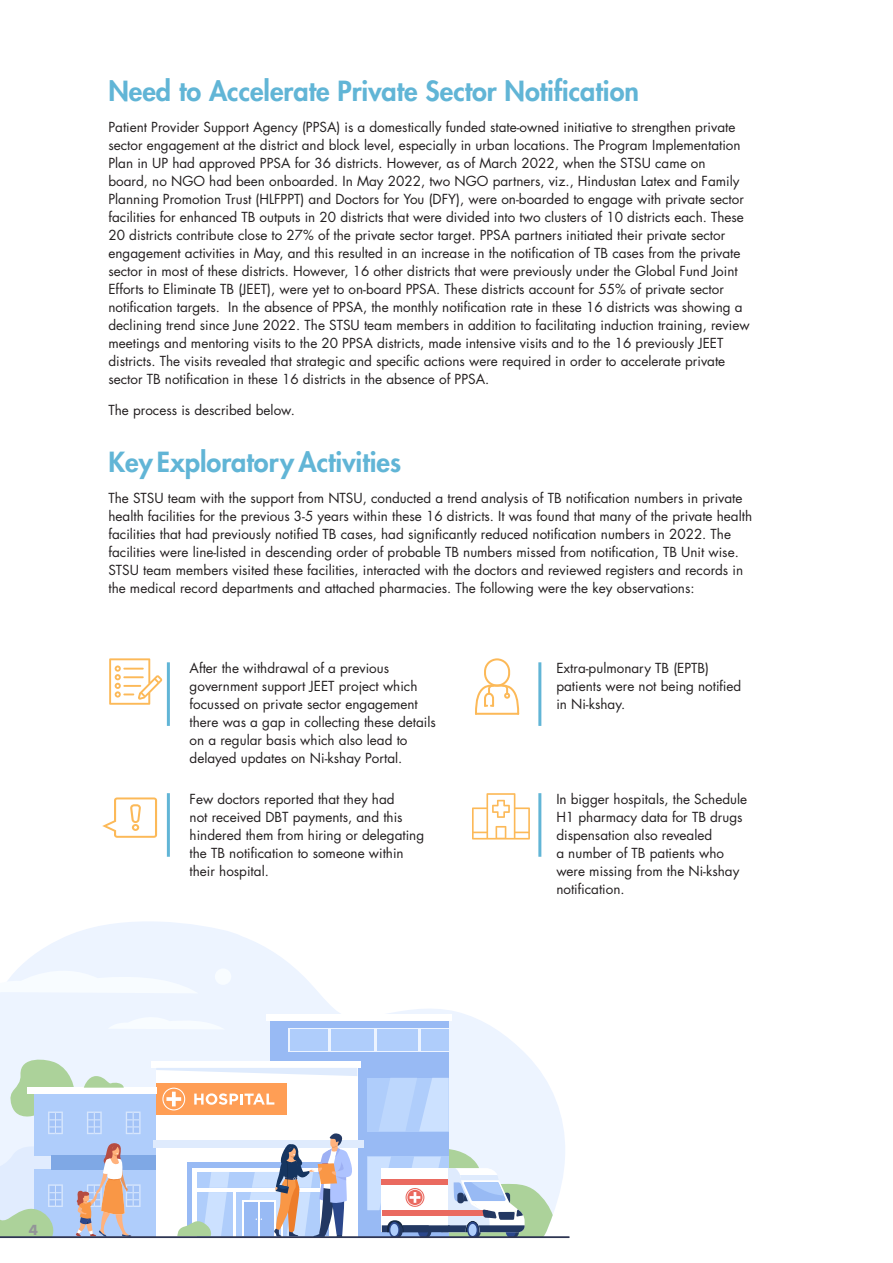
<style>
.page{position:relative;width:893px;height:1263px;background:#fff}
.page>*{position:absolute;margin:0;border:0;box-sizing:border-box;transform-origin:0 0}
.t1{font:800 27px "Futura Std";color:#61b5d6}
.t2{font:13.5px/18px "Futura Std";color:#231f20}
.t3{font:700 13.5px "Futura Std";color:#939598}
</style>
<div class="page">
<svg style="left:0;top:921px;width:526px;height:134px;fill:#edf4ff"></svg>
<div style="left:270px;top:1018px;width:179px;height:219px;background:#98baf4"></div>
<svg style="left:288px;top:1028px;width:161px;height:24px"></svg>
<div style="left:267px;top:1015px;width:185px;height:6px;background:#fff"></div>
<div style="left:290px;top:1030px;width:159px;height:21px;background:#afcdfb"></div>
<div style="left:0;top:960px;width:198px;height:33px;background:#f2f8ff"></div>
<div style="left:215px;top:968px;width:16px;height:17px;background:#f8fcff;border-radius:50%"></div>
<svg style="left:108px;top:1011px;width:117px;height:18px"></svg>
<hr style="left:329px;top:1030px;width:2px;height:21px;background:#edf4ff">
<hr style="left:374px;top:1030px;width:2px;height:21px;background:#edf4ff">
<hr style="left:418px;top:1030px;width:2px;height:21px;background:#edf4ff">
<svg style="left:0;top:1055px;width:570px;height:183px"></svg>
<svg style="left:102px;top:797px;width:55px;height:41px"></svg>
<svg style="left:109px;top:658px;width:53px;height:47px"></svg>
<svg style="left:475px;top:658px;width:44px;height:57px"></svg>
<svg style="left:472px;top:793px;width:58px;height:46px"></svg>
<hr style="left:167px;top:662px;width:3px;height:64px;background:#61b5d6">
<hr style="left:538px;top:662px;width:3px;height:64px;background:#61b5d6">
<hr style="left:538px;top:793px;width:3px;height:64px;background:#61b5d6">
<hr style="left:167px;top:793px;width:3px;height:64px;background:#61b5d6">
<p class="t1" style="left:108px;top:74px;width:532px">Need to Accelerate Private Sector Notification</p>
<p class="t2" style="left:108px;top:118px;width:643px">Patient Provider Support Agency (PPSA) is a domestically funded state-owned initiative to strengthen private sector engagement at the district and block level, especially in urban locations. The Program Implementation Plan in UP had approved PPSA for 36 districts. However, as of March 2022, when the STSU came on<br>board, no NGO had been onboarded. In May 2022, two NGO partners, viz., Hindustan Latex and Family Planning Promotion Trust (HLFPPT) and Doctors for You (DFY), were on-boarded to engage with private sector facilities for enhanced TB outputs in 20 districts that were divided into two clusters of 10 districts each. These 20 districts contribute close to 27% of the private sector target. PPSA partners initiated their private sector engagement activities in May, and this resulted in an increase in the notification of TB cases from the private sector in most of these districts. However, 16 other districts that were previously under the Global Fund Joint Efforts to Eliminate TB (JEET), were yet to on-board PPSA. These districts account for 55% of private sector notification targets. In the absence of PPSA, the monthly notification rate in these 16 districts was showing a declining trend since June 2022. The STSU team members in addition to facilitating induction training, review meetings and mentoring visits to the 20 PPSA districts, made intensive visits and to the 16 previously JEET districts. The visits revealed that strategic and specific actions were required in order to accelerate private sector TB notification in these 16 districts in the absence of PPSA.</p>
<p class="t2" style="left:108px;top:401px;width:188px">The process is described below.</p>
<p class="t1" style="left:108px;top:445px;width:294px">Key ExploratoryActivities</p>
<p class="t2" style="left:108px;top:489px;width:645px">The STSU team with the support from NTSU, conducted a trend analysis of TB notification numbers in private health facilities for the previous 3-5 years within these 16 districts. It was found that many of the private health facilities that had previously notified TB cases, had significantly reduced notification numbers in 2022. The facilities were line-listed in descending order of probable TB numbers missed from notification, TB Unit wise.<br>STSU team members visited these facilities, interacted with the doctors and reviewed registers and records in the medical record departments and attached pharmacies. The following were the key observations:</p>
<p class="t2" style="left:190px;top:660px;width:248px">After the withdrawal of a previous government support JEET project which focussed on private sector engagement there was a gap in collecting these details on a regular basis which also lead to delayed updates on Ni-kshay Portal.</p>
<p class="t2" style="left:190px;top:790px;width:236px">Few doctors reported that they had<br>not received DBT payments, and this hindered them from hiring or delegating the TB notification to someone within their hospital.</p>
<p class="t2" style="left:556px;top:660px;width:187px">Extra-pulmonary TB (EPTB) patients were not being notified in Ni-kshay.</p>
<p class="t2" style="left:556px;top:790px;width:192px">In bigger hospitals, the Schedule<br>H1 pharmacy data for TB drugs dispensation also revealed<br>a number of TB patients who were missing from the Ni-kshay notification.</p>
<p class="t3" style="left:29px;top:1221px;width:11px">4</p>
</div>
